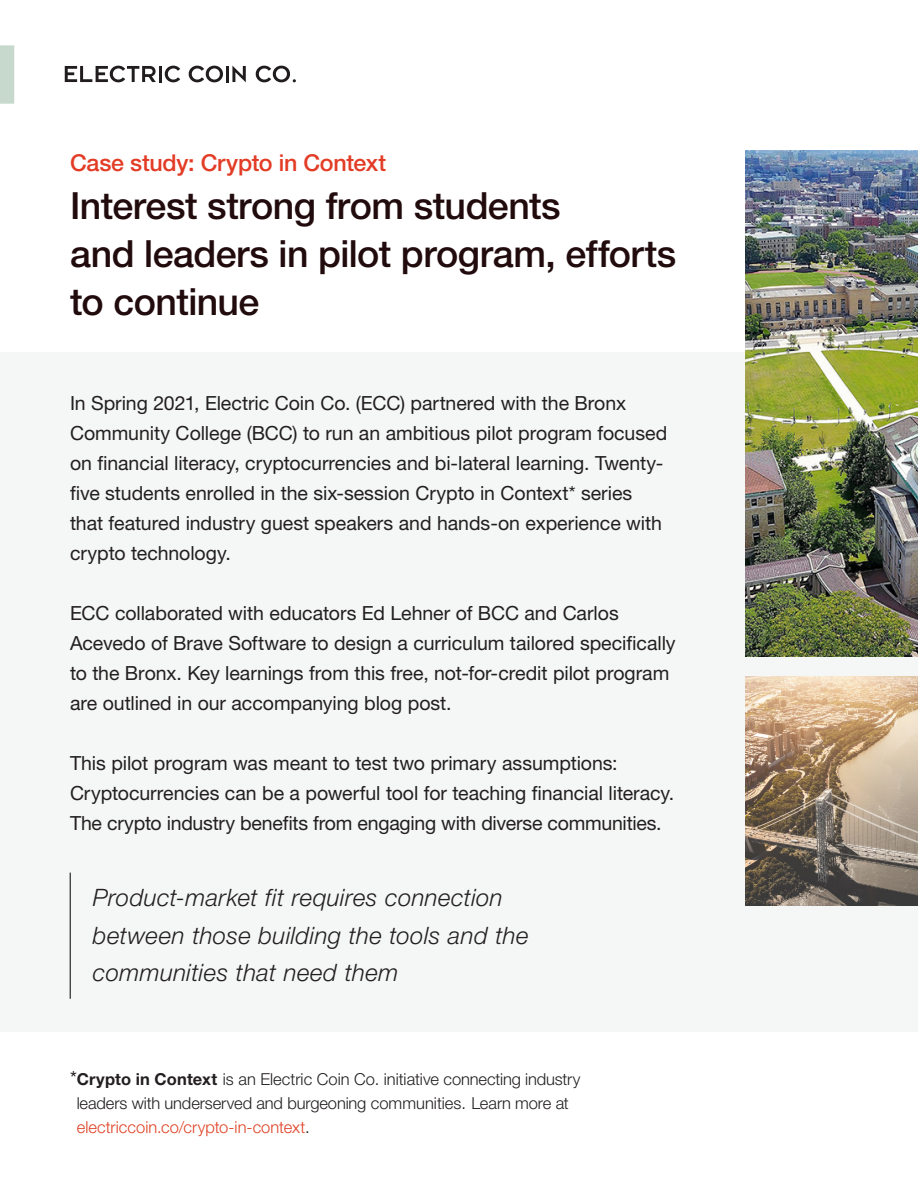
<style>
.page{position:relative;width:918px;height:1188px;background:#fff}
.page>*{position:absolute;margin:0;border:0;box-sizing:border-box;transform-origin:0 0}
.t1{font:500 37.5px/48px "Helvetica Neue LT Pro";letter-spacing:-.015em;color:#210b0d}
.t2{font:italic 300 24px/37.5px "Helvetica Neue LT Pro";letter-spacing:.015em;color:#231f20}
.t3{font:500 23.25px "Helvetica Neue LT Pro";letter-spacing:-.01em;color:#e33c26}
.t4{font:19.5px/30px "Helvetica Neue LT Pro";letter-spacing:-.005em;color:#231f20}
.t5{font:300 16.5px/24px "Helvetica Neue LT Pro";letter-spacing:-.005em;color:#231f20}
.s1{font-weight:400;font-size:19.5px}
.s2{font-weight:700}
.s3{color:#df4326}
</style>
<div class="page">
<div style="left:0;top:45px;width:14px;height:59px;background:#c7d9cd"></div>
<svg style="left:65px;top:66px;width:91px;height:16px"></svg>
<hr style="left:159px;top:66px;width:3px;height:16px;background:#211d1e">
<svg style="left:165px;top:66px;width:15px;height:16px"></svg>
<svg style="left:189px;top:66px;width:34px;height:16px"></svg>
<hr style="left:226px;top:66px;width:3px;height:16px;background:#211d1e">
<svg style="left:232px;top:66px;width:14px;height:16px"></svg>
<svg style="left:256px;top:66px;width:40px;height:16px"></svg>
<div style="left:0;top:352px;width:918px;height:680px;background:#f4f7f5"></div>
<img style="left:746px;top:676px;width:172px;height:229px">
<img style="left:746px;top:150px;width:172px;height:507px">
<hr style="left:70px;top:873px;width:1px;height:126px;background:#000">
<p class="t3" style="left:70px;top:149px;width:318px">Case study: Crypto in Context</p>
<p class="t1" style="left:70px;top:181px;width:608px">Interest strong from students<br>and leaders in pilot program, efforts to continue</p>
<p class="t4" style="left:70px;top:388px;width:599px">In Spring 2021, Electric Coin Co. (ECC) partnered with the Bronx Community College (BCC) to run an ambitious pilot program focused on financial literacy, cryptocurrencies and bi-lateral learning. Twenty&shy;five students enrolled in the six-session Crypto in Context* series that featured industry guest speakers and hands-on experience with crypto technology.</p>
<p class="t4" style="left:70px;top:598px;width:607px">ECC collaborated with educators Ed Lehner of BCC and Carlos Acevedo of Brave Software to design a curriculum tailored specifically to the Bronx. Key learnings from this free, not-for-credit pilot program are outlined in our accompanying blog post.</p>
<p class="t4" style="left:70px;top:748px;width:549px">This pilot program was meant to test two primary assumptions:</p>
<p class="t4" style="left:70px;top:778px;width:606px">Cryptocurrencies can be a powerful tool for teaching financial literacy.</p>
<p class="t4" style="left:70px;top:808px;width:593px">The crypto industry benefits from engaging with diverse communities.</p>
<p class="t2" style="left:93px;top:879px;width:437px">Product-market fit requires connection between those building the tools and the communities that need them</p>
<p class="t5" style="left:77px;top:1066px;width:505px;text-indent:-7px"><span class="s1">*</span><span class="s2">Crypto in Context</span> is an Electric Coin Co. initiative connecting industry leaders with underserved and burgeoning communities. Learn more at <span class="s3">electriccoin.co/crypto-in-context</span>.</p>
</div>
